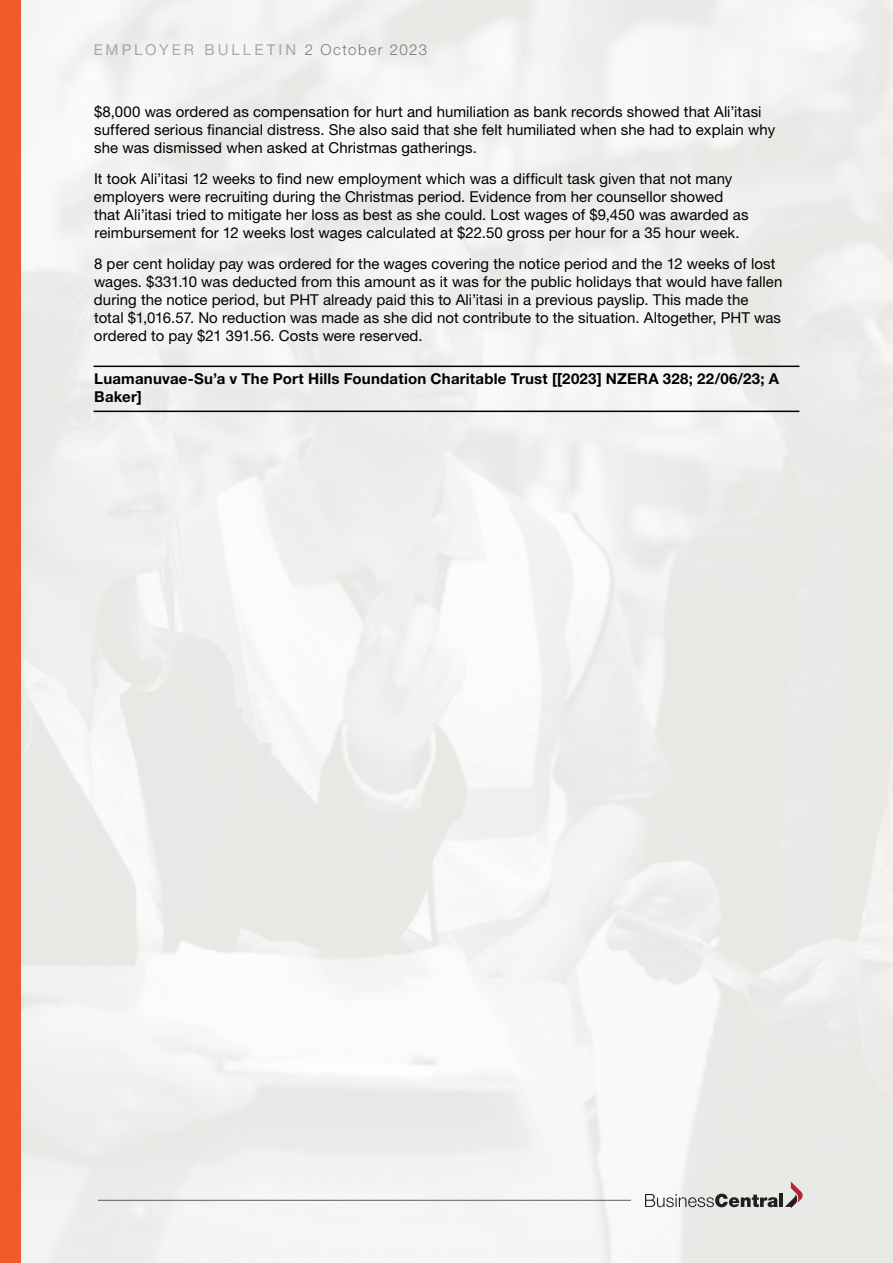
<style>
.page{position:relative;width:893px;height:1263px;background:#fff}
.page>*{position:absolute;margin:0;border:0;box-sizing:border-box;transform-origin:0 0}
.t1{font:15px/18px "Helvetica Neue LT Pro";letter-spacing:.005em;color:#000}
.t2{font:700 15px/18px "Helvetica Neue LT Pro";letter-spacing:.015em;color:#000}
.t3{font:15px "Helvetica Neue LT Pro";letter-spacing:.2em;color:#5c5b63}
.s1{font-weight:300;color:#000}
</style>
<div class="page">
<img style="left:21px;top:0;width:872px;height:1263px">
<hr style="left:98px;top:1200px;width:533px;height:1px;background:#5c5b63">
<svg style="left:645px;top:1194px;width:133px;height:13px;background:#a19f9e"></svg>
<hr style="left:779px;top:1194px;width:4px;height:13px;background:#231f20">
<svg style="left:785px;top:1181px;width:18px;height:27px"></svg>
<div style="left:0;top:0;width:21px;height:1263px;background:#f15a2a"></div>
<hr style="left:94px;top:366px;width:705px;height:1px;background:#000">
<hr style="left:94px;top:411px;width:705px;height:1px;background:#000">
<p class="t3" style="left:94px;top:41px;width:335px">EMPLOYER BULLETIN <span class="s1">2 October 2023</span></p>
<p class="t1" style="left:94px;top:102px;width:683px">$8,000 was ordered as compensation for hurt and humiliation as bank records showed that Ali’itasi suffered serious financial distress. She also said that she felt humiliated when she had to explain why she was dismissed when asked at Christmas gatherings.</p>
<p class="t1" style="left:94px;top:169px;width:656px">It took Ali’itasi 12 weeks to find new employment which was a difficult task given that not many employers were recruiting during the Christmas period. Evidence from her counsellor showed that Ali’itasi tried to mitigate her loss as best as she could. Lost wages of $9,450 was awarded as reimbursement for 12 weeks lost wages calculated at $22.50 gross per hour for a 35 hour week.</p>
<p class="t1" style="left:94px;top:254px;width:690px">8 per cent holiday pay was ordered for the wages covering the notice period and the 12 weeks of lost wages. $331.10 was deducted from this amount as it was for the public holidays that would have fallen during the notice period, but PHT already paid this to Ali’itasi in a previous payslip. This made the<br>total $1,016.57. No reduction was made as she did not contribute to the situation. Altogether, PHT was ordered to pay $21 391.56. Costs were reserved.</p>
<p class="t2" style="left:94px;top:369px;width:686px">Luamanuvae-Su’a v The Port Hills Foundation Charitable Trust [[2023] NZERA 328; 22/06/23; A<br>Baker]</p>
</div>
